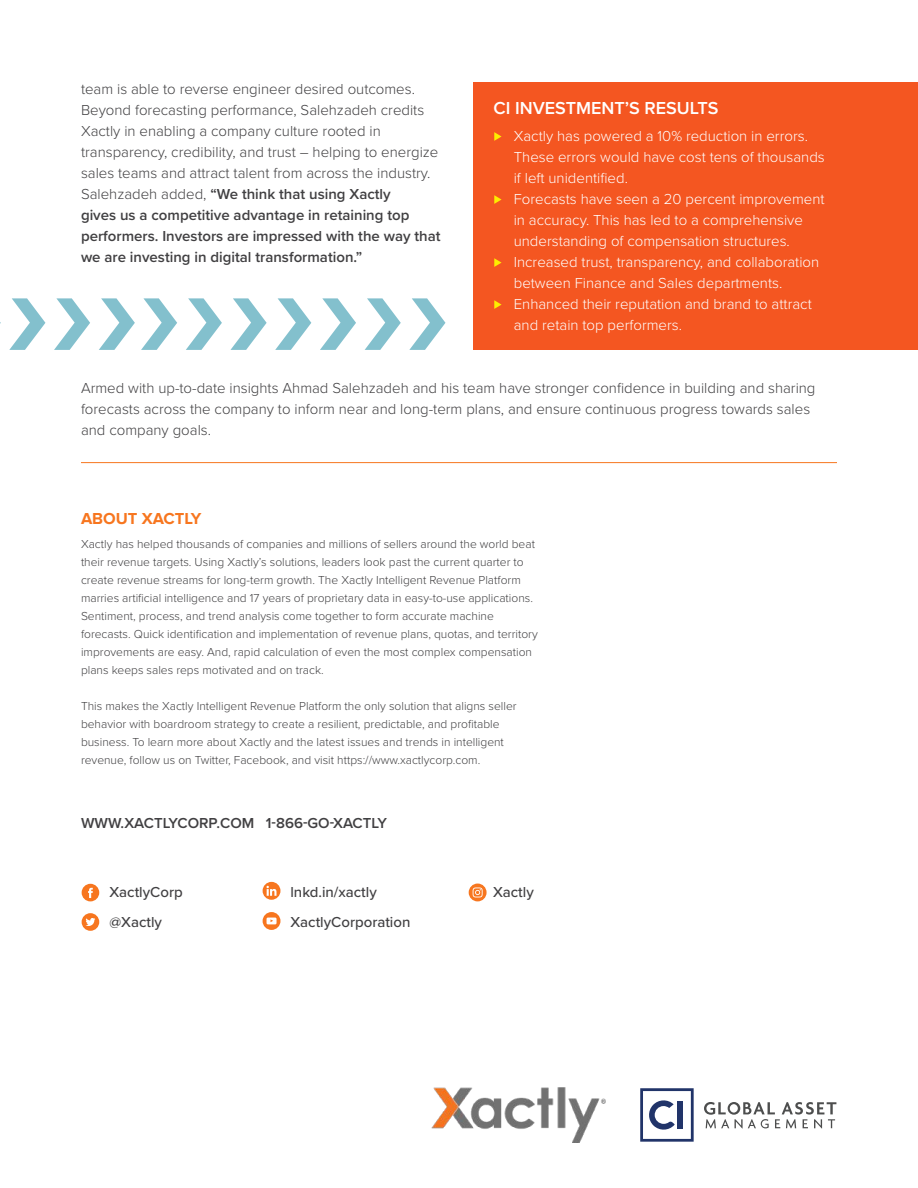
<style>
.page{position:relative;width:918px;height:1188px;background:#fff}
.page>*{position:absolute;margin:0;border:0;box-sizing:border-box;transform-origin:0 0}
.t1{font:600 18px "Proxima Nova";color:#fff}
.t2{font:700 16.5px "Proxima Nova";color:#f7761f}
.t3{font:300 15px/21px "Proxima Nova";color:#414042}
.t4{font:300 15px/21px "Proxima Nova";color:#fff}
.t5{font:500 15px/30px "Proxima Nova";color:#414042}
.t6{font:600 15px "Proxima Nova";color:#414042}
.t7{font:300 12px/18px "Proxima Nova";color:#414042}
.s1{font-weight:600}
</style>
<div class="page">
<hr style="left:81px;top:462px;width:756px;height:1px;background:#f7761f">
<img style="left:431px;top:1088px;width:175px;height:55px">
<svg style="left:9px;top:298px;width:36px;height:52px"></svg>
<svg style="left:99px;top:298px;width:36px;height:52px"></svg>
<svg style="left:54px;top:298px;width:36px;height:52px"></svg>
<svg style="left:230px;top:298px;width:37px;height:52px"></svg>
<svg style="left:186px;top:298px;width:36px;height:52px"></svg>
<svg style="left:141px;top:298px;width:36px;height:52px"></svg>
<svg style="left:320px;top:298px;width:36px;height:52px"></svg>
<svg style="left:275px;top:298px;width:36px;height:52px"></svg>
<svg style="left:409px;top:298px;width:37px;height:52px"></svg>
<svg style="left:365px;top:298px;width:36px;height:52px"></svg>
<div style="left:473px;top:82px;width:445px;height:268px;background:#f45621"></div>
<svg style="left:494px;top:132px;width:8px;height:9px"></svg>
<svg style="left:494px;top:195px;width:8px;height:9px"></svg>
<svg style="left:494px;top:300px;width:8px;height:9px"></svg>
<svg style="left:494px;top:258px;width:8px;height:9px"></svg>
<svg style="left:640px;top:1088px;width:54px;height:54px"></svg>
<svg style="left:704px;top:1102px;width:132px;height:27px"></svg>
<svg style="left:263px;top:882px;width:17px;height:18px"></svg>
<svg style="left:263px;top:912px;width:17px;height:18px"></svg>
<svg style="left:469px;top:884px;width:18px;height:17px"></svg>
<svg style="left:82px;top:913px;width:17px;height:18px"></svg>
<svg style="left:82px;top:884px;width:17px;height:17px"></svg>
<p class="t3" style="left:81px;top:78px;width:361px">team is able to reverse engineer desired outcomes.<br>Beyond forecasting performance, Salehzadeh credits Xactly in enabling a company culture rooted in transparency, credibility, and trust – helping to energize sales teams and attract talent from across the industry.<br>Salehzadeh added, <span class="s1">“We think that using Xactly<br>gives us a competitive advantage in retaining top performers. Investors are impressed with the way that we are investing in digital transformation.”</span></p>
<h1 class="t1" style="left:494px;top:95px;width:226px">CI INVESTMENT’S RESULTS</h1>
<p class="t4" style="left:514px;top:125px;width:313px">Xactly has powered a 10% reduction in errors.<br>These errors would have cost tens of thousands if left unidentified.<br>Forecasts have seen a 20 percent improvement in accuracy. This has led to a comprehensive understanding of compensation structures.<br>Increased trust, transparency, and collaboration between Finance and Sales departments.<br>Enhanced their reputation and brand to attract and retain top performers.</p>
<p class="t3" style="left:81px;top:377px;width:736px">Armed with up-to-date insights Ahmad Salehzadeh and his team have stronger confidence in building and sharing forecasts across the company to inform near and long-term plans, and ensure continuous progress towards sales and company goals.</p>
<h2 class="t2" style="left:81px;top:509px;width:122px">ABOUT XACTLY</h2>
<p class="t7" style="left:81px;top:534px;width:458px">Xactly has helped thousands of companies and millions of sellers around the world beat their revenue targets. Using Xactly’s solutions, leaders look past the current quarter to create revenue streams for long-term growth. The Xactly Intelligent Revenue Platform marries artificial intelligence and 17 years of proprietary data in easy-to-use applications.<br>Sentiment, process, and trend analysis come together to form accurate machine forecasts. Quick identification and implementation of revenue plans, quotas, and territory improvements are easy. And, rapid calculation of even the most complex compensation plans keeps sales reps motivated and on track.</p>
<p class="t7" style="left:81px;top:696px;width:437px">This makes the Xactly Intelligent Revenue Platform the only solution that aligns seller behavior with boardroom strategy to create a resilient, predictable, and profitable business. To learn more about Xactly and the latest issues and trends in intelligent revenue, follow us on Twitter, Facebook, and visit https://www.xactlycorp.com.</p>
<p class="t6" style="left:81px;top:812px;width:307px">WWW.XACTLYCORP.COM 1-866-GO-XACTLY</p>
<p class="t5" style="left:109px;top:876px;width:75px">XactlyCorp @Xactly</p>
<p class="t5" style="left:290px;top:876px;width:121px">lnkd.in/xactly<br>XactlyCorporation</p>
<p class="t5" style="left:493px;top:876px;width:42px">Xactly</p>
</div>
